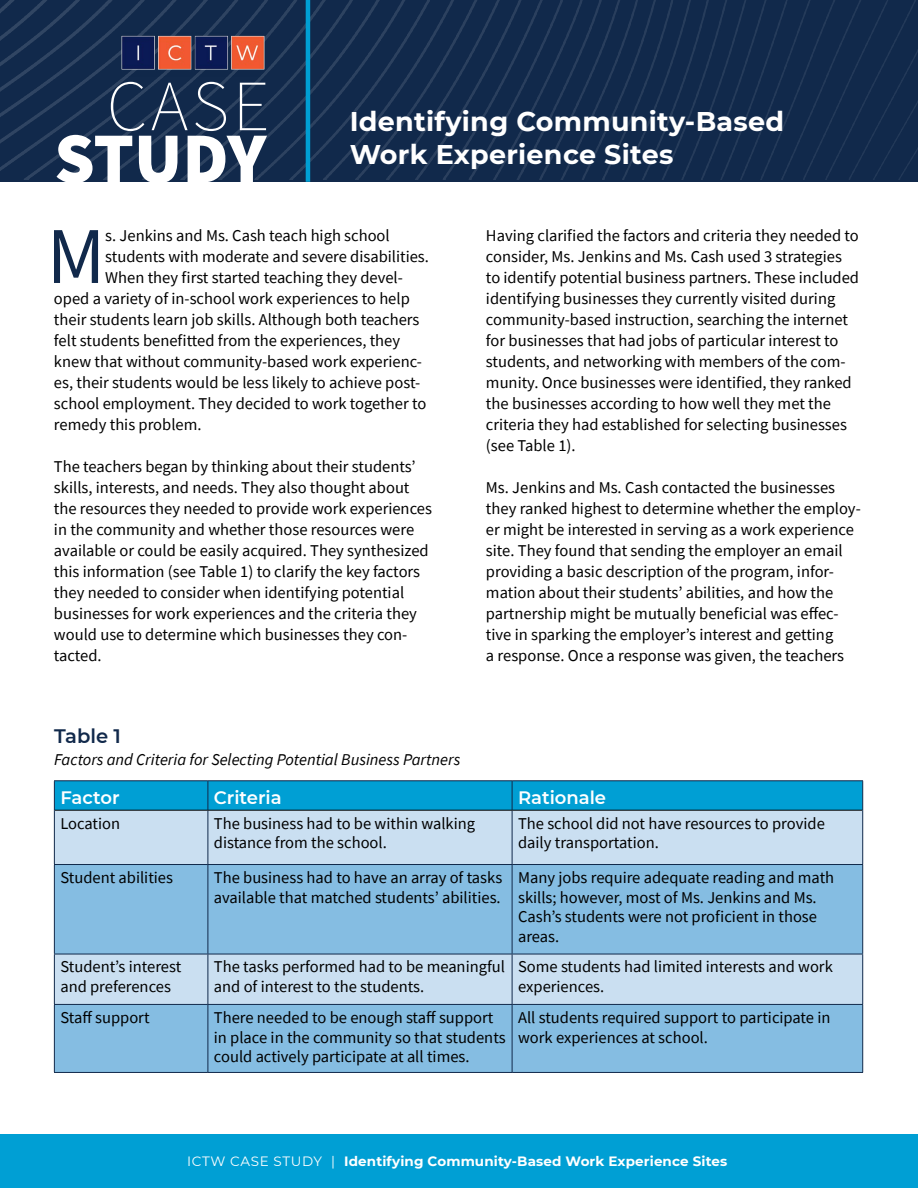
<style>
.page{position:relative;width:918px;height:1188px;background:#fff}
.page>*{position:absolute;margin:0;border:0;box-sizing:border-box;transform-origin:0 0}
.t1{font:80.55px "Source Sans Pro";color:#11294b}
.t2{font:900 72px "Source Sans Pro";letter-spacing:-.01em;color:#fff}
.t3{font:200 72px "Source Sans Pro";color:#fff}
.t4{font:700 27px "Montserrat";letter-spacing:.01em;color:#fff}
.t5{font:600 19.5px "Montserrat";color:#11294b}
.t6{font:600 18px "Montserrat";color:#fff}
.t7{font:16.5px/21px "Source Sans Pro";color:#000}
.t8{font:italic 16.5px "Source Sans Pro";color:#000}
.t9{font:700 13.5px "Montserrat";letter-spacing:.01em;color:#fff}
.s1{font-weight:400}
</style>
<div class="page">
<img style="left:0;top:0;width:918px;height:179px">
<hr style="left:306px;top:0;width:4px;height:182px;background:#009fd4">
<img style="left:121px;top:32px;width:144px;height:44px">
<div style="left:0;top:1134px;width:918px;height:54px;background:#009fd4"></div>
<div style="left:55px;top:811px;width:807px;height:53px;background:#cadff1"></div>
<svg style="left:55px;top:865px;width:807px;height:207px;background:#94c4e4"></svg>
<hr style="left:208px;top:811px;width:1px;height:53px;background:#11294b">
<hr style="left:512px;top:811px;width:1px;height:53px;background:#11294b">
<hr style="left:208px;top:865px;width:1px;height:89px;background:#11294b">
<hr style="left:512px;top:865px;width:1px;height:89px;background:#11294b">
<hr style="left:208px;top:954px;width:1px;height:50px;background:#11294b">
<hr style="left:512px;top:954px;width:1px;height:50px;background:#11294b">
<hr style="left:208px;top:1005px;width:1px;height:67px;background:#11294b">
<hr style="left:512px;top:1005px;width:1px;height:67px;background:#11294b">
<hr style="left:54px;top:780px;width:154px;height:1px;background:#11294b">
<hr style="left:208px;top:780px;width:304px;height:1px;background:#11294b">
<hr style="left:512px;top:780px;width:351px;height:1px;background:#11294b">
<svg style="left:54px;top:781px;width:809px;height:29px;background:#009bcf"></svg>
<hr style="left:55px;top:810px;width:153px;height:1px;background:#000">
<hr style="left:208px;top:810px;width:304px;height:1px;background:#000">
<hr style="left:512px;top:810px;width:350px;height:1px;background:#000">
<hr style="left:54px;top:1005px;width:1px;height:67px;background:#11294b">
<hr style="left:862px;top:1005px;width:1px;height:67px;background:#11294b">
<hr style="left:54px;top:810px;width:1px;height:54px;background:#11294b">
<hr style="left:862px;top:810px;width:1px;height:54px;background:#11294b">
<hr style="left:54px;top:864px;width:154px;height:1px;background:#11294b">
<hr style="left:54px;top:865px;width:1px;height:89px;background:#11294b">
<hr style="left:208px;top:864px;width:304px;height:1px;background:#11294b">
<hr style="left:512px;top:864px;width:351px;height:1px;background:#11294b">
<hr style="left:862px;top:865px;width:1px;height:89px;background:#11294b">
<hr style="left:54px;top:954px;width:154px;height:1px;background:#11294b">
<hr style="left:54px;top:954px;width:1px;height:50px;background:#11294b">
<hr style="left:208px;top:954px;width:304px;height:1px;background:#11294b">
<hr style="left:512px;top:954px;width:351px;height:1px;background:#11294b">
<hr style="left:862px;top:954px;width:1px;height:50px;background:#11294b">
<hr style="left:54px;top:1004px;width:154px;height:1px;background:#11294b">
<hr style="left:208px;top:1004px;width:304px;height:1px;background:#11294b">
<hr style="left:512px;top:1004px;width:351px;height:1px;background:#11294b">
<hr style="left:54px;top:1072px;width:154px;height:1px;background:#11294b">
<hr style="left:208px;top:1072px;width:304px;height:1px;background:#11294b">
<hr style="left:512px;top:1072px;width:351px;height:1px;background:#11294b">
<h2 class="t3" style="left:107px;top:63px;width:164px">CASE</h2>
<h3 class="t4" style="left:350px;top:102px;width:436px">Identifying Community-Based</h3>
<h2 class="t2" style="left:54px;top:109px;width:214px">STUDY</h2>
<h3 class="t4" style="left:350px;top:135px;width:325px">Work Experience Sites</h3>
<h1 class="t1" style="left:47px;top:205px;width:60px">M</h1>
<p class="t7" style="left:105px;top:225px;width:286px">s. Jenkins and Ms. Cash teach high school</p>
<p class="t7" style="left:105px;top:246px;width:325px">students with moderate and severe disabilities.</p>
<p class="t7" style="left:105px;top:267px;width:299px">When they first started teaching they devel-</p>
<p class="t7" style="left:54px;top:288px;width:357px">oped a variety of in-school work experiences to help</p>
<p class="t7" style="left:54px;top:309px;width:367px">their students learn job skills. Although both teachers</p>
<p class="t7" style="left:54px;top:330px;width:348px">felt students benefitted from the experiences, they</p>
<p class="t7" style="left:54px;top:351px;width:370px">knew that without community-based work experienc-</p>
<p class="t7" style="left:54px;top:372px;width:368px">es, their students would be less likely to achieve post-</p>
<p class="t7" style="left:54px;top:393px;width:374px">school employment. They decided to work together to</p>
<p class="t7" style="left:54px;top:414px;width:149px">remedy this problem.</p>
<p class="t7" style="left:54px;top:456px;width:379px">The teachers began by thinking about their students’ skills, interests, and needs. They also thought about the resources they needed to provide work experiences in the community and whether those resources were available or could be easily acquired. They synthesized this information (see Table 1) to clarify the key factors they needed to consider when identifying potential businesses for work experiences and the criteria they would use to determine which businesses they con&shy;tacted.</p>
<p class="t7" style="left:486px;top:225px;width:375px">Having clarified the factors and criteria they needed to consider, Ms. Jenkins and Ms. Cash used 3 strategies to identify potential business partners. These included identifying businesses they currently visited during community-based instruction, searching the internet for businesses that had jobs of particular interest to students, and networking with members of the com&shy;munity. Once businesses were identified, they ranked the businesses according to how well they met the criteria they had established for selecting businesses (see Table 1).</p>
<p class="t7" style="left:486px;top:477px;width:376px">Ms. Jenkins and Ms. Cash contacted the businesses they ranked highest to determine whether the employ&shy;er might be interested in serving as a work experience site. They found that sending the employer an email providing a basic description of the program, infor&shy;mation about their students’ abilities, and how the partnership might be mutually beneficial was effec&shy;tive in sparking the employer’s interest and getting<br>a response. Once a response was given, the teachers</p>
<p class="t5" style="left:54px;top:723px;width:68px">Table 1</p>
<p class="t8" style="left:54px;top:749px;width:408px">Factors and Criteria for Selecting Potential Business Partners</p>
<p class="t6" style="left:60px;top:785px;width:61px">Factor</p>
<p class="t6" style="left:214px;top:785px;width:69px">Criteria</p>
<p class="t6" style="left:518px;top:785px;width:90px">Rationale</p>
<p class="t7" style="left:60px;top:813px;width:61px">Location</p>
<p class="t7" style="left:214px;top:813px;width:263px;line-height:19.8px">The business had to be within walking distance from the school.</p>
<p class="t7" style="left:518px;top:813px;width:308px;line-height:19.8px">The school did not have resources to provide daily transportation.</p>
<p class="t7" style="left:60px;top:867px;width:114px">Student abilities</p>
<p class="t7" style="left:214px;top:867px;width:290px;line-height:19.8px">The business had to have an array of tasks available that matched students’ abilities.</p>
<p class="t7" style="left:518px;top:867px;width:318px;line-height:19.8px">Many jobs require adequate reading and math skills; however, most of Ms. Jenkins and Ms.<br>Cash’s students were not proficient in those areas.</p>
<p class="t7" style="left:60px;top:957px;width:122px;line-height:19.8px">Student’s interest and preferences</p>
<p class="t7" style="left:214px;top:957px;width:293px;line-height:19.8px">The tasks performed had to be meaningful and of interest to the students.</p>
<p class="t7" style="left:518px;top:957px;width:316px;line-height:19.8px">Some students had limited interests and work experiences.</p>
<p class="t7" style="left:60px;top:1007px;width:91px">Staff support</p>
<p class="t7" style="left:214px;top:1007px;width:293px;line-height:19.8px">There needed to be enough staff support in place in the community so that students could actively participate at all times.</p>
<p class="t7" style="left:518px;top:1007px;width:314px;line-height:19.8px">All students required support to participate in work experiences at school.</p>
<p class="t9" style="left:187px;top:1151px;width:542px"><span class="s1">ICTW CASE STUDY |</span> Identifying Community-Based Work Experience Sites</p>
</div>
